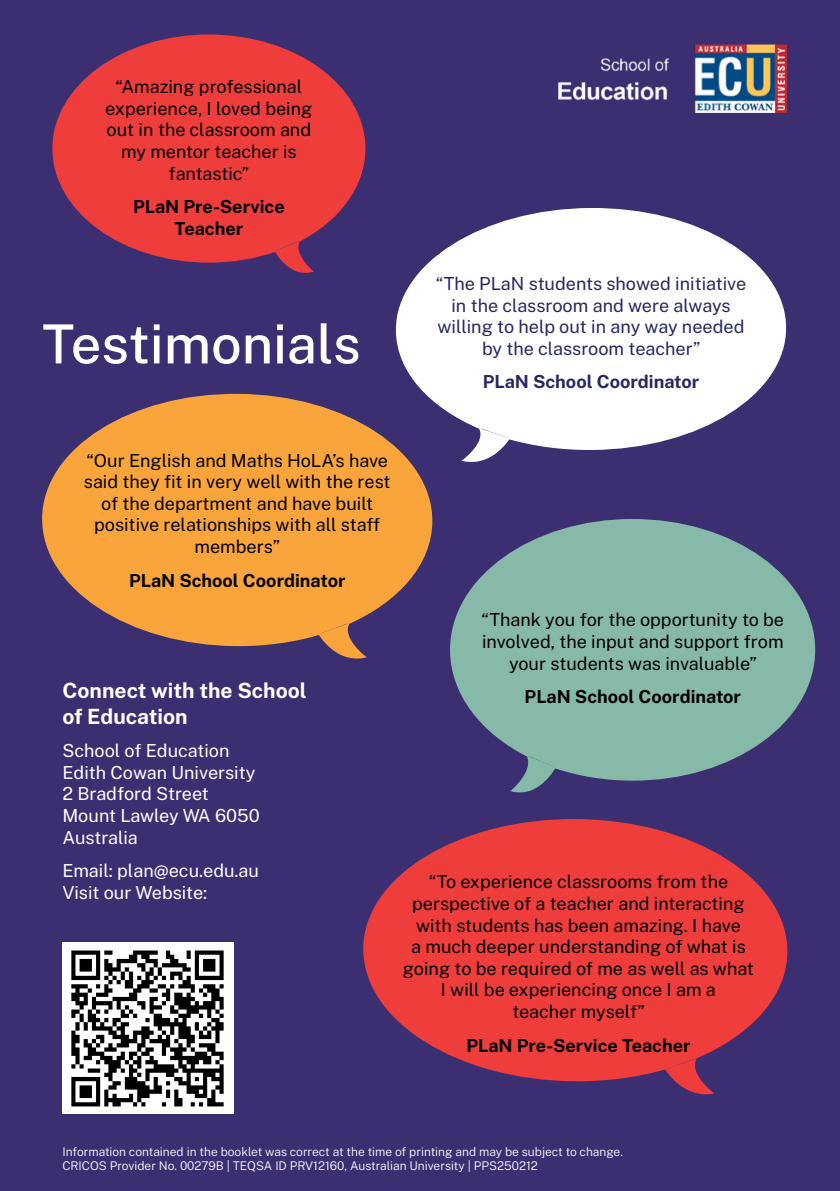
<style>
.page{position:relative;width:840px;height:1191px;background:#fff}
.page>*{position:absolute;margin:0;border:0;box-sizing:border-box;transform-origin:0 0}
.t1{font:500 54px "Public Sans";color:#fff}
.t2{font:700 21px "Public Sans";color:#fff}
.t3{font:18px/21.6px "Public Sans";color:#000;text-align:center}
.t4{font:18px/21.6px "Public Sans";color:#fff}
.t5{font:18px/21.6px "Public Sans";color:#262861;text-align:center}
.t6{font:700 18px/21.6px "Public Sans";color:#000;text-align:center}
.t7{font:700 18px "Public Sans";color:#262861}
.t8{font:300 12px/14px "Public Sans";color:#fff}
</style>
<div class="page">
<div style="left:0;top:0;width:839px;height:1191px;background:#3b2f71"></div>
<svg style="left:285px;top:264px;width:28px;height:9px"></svg>
<svg style="left:52px;top:34px;width:314px;height:230px;fill:#ef3d3b"></svg>
<svg style="left:675px;top:1081px;width:38px;height:14px"></svg>
<svg style="left:363px;top:819px;width:424px;height:262px;fill:#ef3d3b"></svg>
<svg style="left:329px;top:647px;width:37px;height:12px"></svg>
<svg style="left:42px;top:393px;width:389px;height:254px;fill:#faa53b"></svg>
<svg style="left:510px;top:781px;width:35px;height:12px"></svg>
<svg style="left:450px;top:519px;width:365px;height:262px;fill:#87b9a8"></svg>
<svg style="left:461px;top:451px;width:38px;height:11px"></svg>
<svg style="left:394px;top:208px;width:393px;height:243px;fill:#fff"></svg>
<img style="left:62px;top:942px;width:172px;height:171px">
<img style="left:558px;top:45px;width:227px;height:67px">
<p class="t3" style="left:105px;top:75px;width:209px">“Amazing professional experience, I loved being out in the classroom and my mentor teacher is fantastic”</p>
<p class="t6" style="left:133px;top:195px;width:153px">PLaN Pre-Service<br>Teacher</p>
<h1 class="t1" style="left:42px;top:308px;width:320px">Testimonials</h1>
<p class="t3" style="left:84px;top:448px;width:308px">“Our English and Maths HoLA’s have said they fit in very well with the rest of the department and have built positive relationships with all staff members”</p>
<p class="t6" style="left:129px;top:568px;width:218px">PLaN School Coordinator</p>
<p class="t5" style="left:435px;top:272px;width:312px">“The PLaN students showed initiative in the classroom and were always willing to help out in any way needed by the classroom teacher”</p>
<p class="t7" style="left:482px;top:370px;width:218px">PLaN School Coordinator</p>
<p class="t3" style="left:481px;top:608px;width:304px">“Thank you for the opportunity to be involved, the input and support from your students was invaluable”</p>
<p class="t2" style="left:62px;top:677px;width:246px">Connect with the School</p>
<p class="t6" style="left:524px;top:685px;width:218px">PLaN School Coordinator</p>
<p class="t2" style="left:62px;top:702px;width:127px">of Education</p>
<p class="t4" style="left:62px;top:739px;width:199px">School of Education<br>Edith Cowan University<br>2 Bradford Street<br>Mount Lawley WA 6050<br>Australia</p>
<p class="t4" style="left:62px;top:859px;width:198px">Email: plan@ecu.edu.au<br>Visit our Website:</p>
<p class="t3" style="left:402px;top:870px;width:352px">“To experience classrooms from the perspective of a teacher and interacting with students has been amazing. I have<br>a much deeper understanding of what is going to be required of me as well as what I will be experiencing once I am a<br>teacher myself”</p>
<p class="t6" style="left:466px;top:1033px;width:225px">PLaN Pre-Service Teacher</p>
<p class="t8" style="left:62px;top:1144px;width:561px">Information contained in the booklet was correct at the time of printing and may be subject to change.<br>CRICOS Provider No. 00279B | TEQSA ID PRV12160, Australian University | PPS250212</p>
</div>
